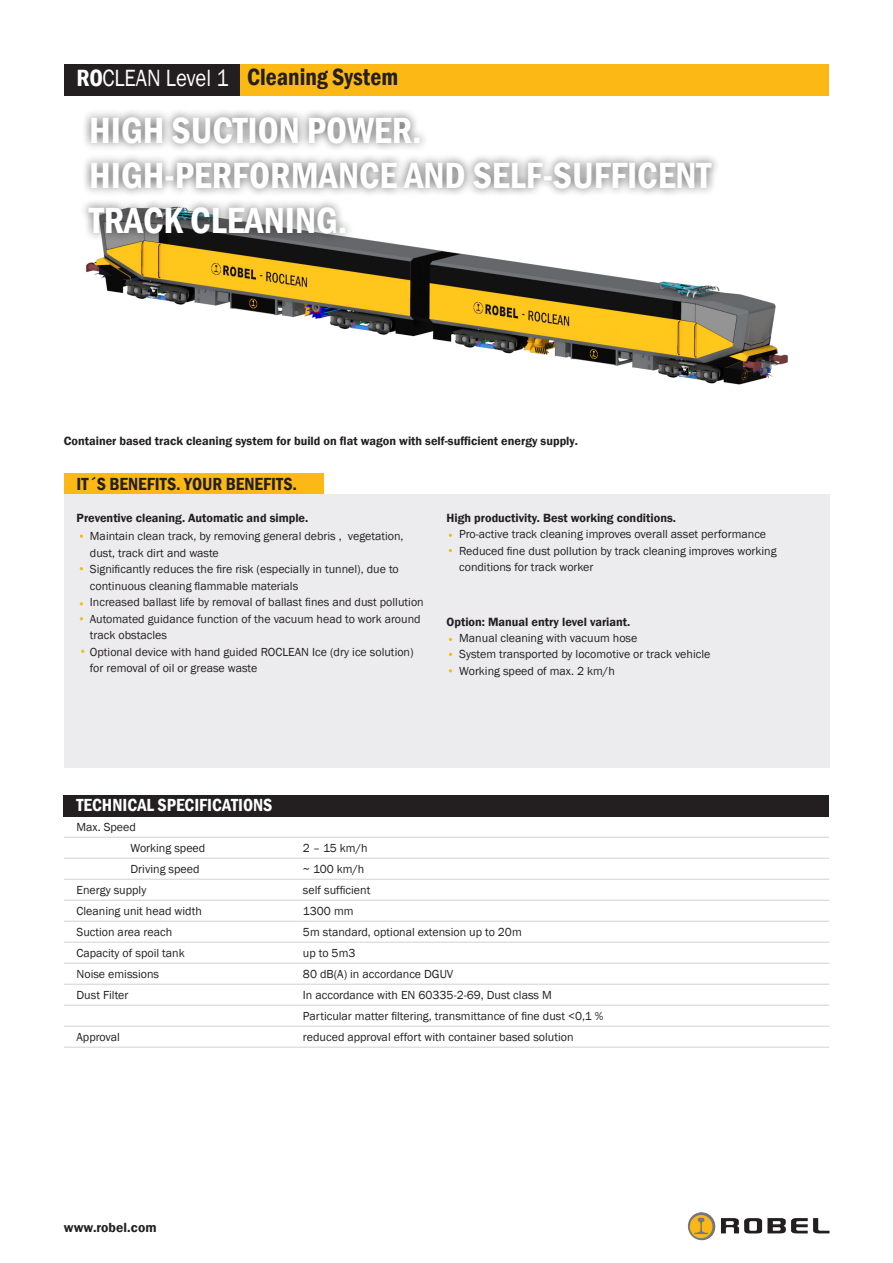
<style>
.page{position:relative;width:893px;height:1263px;background:#fff}
.page>*{position:absolute;margin:0;border:0;box-sizing:border-box;transform-origin:0 0}
.t1{font:600 condensed 37.5px/45px "Franklin Gothic";color:#fff}
.t2{font:600 condensed 24.15px "Franklin Gothic";color:#231f20}
.t3{font:24.15px "Franklin Gothic";color:#fff;scale:.86 1}
.t4{font:600 condensed 18px "Franklin Gothic";color:#231f20}
.t5{font:600 condensed 18px "Franklin Gothic";color:#fff}
.t6{font:600 13.65px "Franklin Gothic";color:#231f20}
.t7{font:600 12.3px "Franklin Gothic";color:#231f20}
.t8{font:12px/16.5px "Franklin Gothic";color:#231f20}
.s1{font-weight:600;font-stretch:condensed}
</style>
<div class="page">
<img style="left:688px;top:1212px;width:13px;height:20px">
<div style="left:64px;top:64px;width:176px;height:32px;background:#231f20"></div>
<div style="left:240px;top:64px;width:589px;height:32px;background:#fcb814"></div>
<div style="left:64px;top:473px;width:259px;height:21px;background:#fcb814"></div>
<div style="left:64px;top:494px;width:765px;height:273px;background:#ececee"></div>
<img style="left:86px;top:242px;width:702px;height:143px">
<svg style="left:80px;top:534px;width:3px;height:4px"></svg>
<div style="left:64px;top:795px;width:765px;height:21px;background:#231f20"></div>
<hr style="left:64px;top:837px;width:765px;height:1px;background:#d1d2d4">
<hr style="left:64px;top:858px;width:765px;height:1px;background:#d1d2d4">
<hr style="left:64px;top:963px;width:765px;height:1px;background:#d1d2d4">
<hr style="left:64px;top:942px;width:765px;height:1px;background:#d1d2d4">
<hr style="left:64px;top:921px;width:765px;height:1px;background:#d1d2d4">
<hr style="left:64px;top:900px;width:765px;height:1px;background:#d1d2d4">
<hr style="left:64px;top:879px;width:765px;height:1px;background:#d1d2d4">
<hr style="left:64px;top:1047px;width:765px;height:1px;background:#d1d2d4">
<hr style="left:64px;top:1026px;width:765px;height:1px;background:#d1d2d4">
<hr style="left:64px;top:1005px;width:765px;height:1px;background:#d1d2d4">
<hr style="left:64px;top:984px;width:765px;height:1px;background:#d1d2d4">
<div style="left:80px;top:108px;width:641px;height:134px;background:#231f20;opacity:.75"></div>
<p class="t3" style="left:76px;top:63px;width:178px"><span class="s1">RO</span>CLEAN Level 1</p>
<p class="t2" style="left:247px;top:61px;width:152px">Cleaning System</p>
<p class="t1" style="left:89px;top:107px;width:334px">HIGH SUCTION POWER.</p>
<p class="t1" style="left:89px;top:152px;width:624px">HIGH-PERFORMANCE AND SELF-SUFFICENT<br>TRACK CLEANING.</p>
<p class="t7" style="left:64px;top:433px;width:515px">Container based track cleaning system for build on flat wagon with self-sufficient energy supply.</p>
<p class="t4" style="left:77px;top:471px;width:222px">IT´S BENEFITS. YOUR BENEFITS.</p>
<p class="t7" style="left:77px;top:511px;width:233px">Preventive cleaning. Automatic and simple.</p>
<p class="t8" style="left:90px;top:528px;width:315px">Maintain clean track, by removing general debris , vegetation, dust, track dirt and waste</p>
<p class="t8" style="left:90px;top:561px;width:310px">Significantly reduces the fire risk (especially in tunnel), due to continuous cleaning flammable materials</p>
<p class="t8" style="left:90px;top:594px;width:335px">Increased ballast life by removal of ballast fines and dust pollution</p>
<p class="t8" style="left:90px;top:611px;width:332px">Automated guidance function of the vacuum head to work around track obstacles</p>
<p class="t8" style="left:90px;top:644px;width:325px">Optional device with hand guided ROCLEAN Ice (dry ice solution) for removal of oil or grease waste</p>
<p class="t7" style="left:447px;top:511px;width:231px">High productivity. Best working conditions.</p>
<p class="t8" style="left:459px;top:526px;width:309px">Pro-active track cleaning improves overall asset performance</p>
<p class="t8" style="left:459px;top:543px;width:319px">Reduced fine dust pollution by track cleaning improves working conditions for track worker</p>
<p class="t7" style="left:447px;top:614px;width:185px">Option: Manual entry level variant.</p>
<p class="t8" style="left:459px;top:630px;width:180px">Manual cleaning with vacuum hose</p>
<p class="t8" style="left:459px;top:646px;width:253px">System transported by locomotive or track vehicle</p>
<p class="t8" style="left:459px;top:663px;width:157px">Working speed of max. 2 km/h</p>
<p class="t5" style="left:77px;top:793px;width:197px">TECHNICAL SPECIFICATIONS</p>
<p class="t8" style="left:77px;top:819px;width:61px">Max. Speed</p>
<p class="t8" style="left:131px;top:840px;width:76px">Working speed</p>
<p class="t8" style="left:131px;top:861px;width:70px">Driving speed</p>
<p class="t8" style="left:77px;top:882px;width:71px">Energy supply</p>
<p class="t8" style="left:77px;top:903px;width:127px">Cleaning unit head width</p>
<p class="t8" style="left:77px;top:924px;width:97px">Suction area reach</p>
<p class="t8" style="left:77px;top:945px;width:110px">Capacity of spoil tank</p>
<p class="t8" style="left:77px;top:966px;width:84px">Noise emissions</p>
<p class="t8" style="left:77px;top:987px;width:53px">Dust Filter</p>
<p class="t8" style="left:77px;top:1029px;width:45px">Approval</p>
<p class="t8" style="left:303px;top:840px;width:66px">2 – 15 km/h</p>
<p class="t8" style="left:303px;top:861px;width:63px">~ 100 km/h</p>
<p class="t8" style="left:303px;top:882px;width:69px">self sufficient</p>
<p class="t8" style="left:303px;top:903px;width:52px">1300 mm</p>
<p class="t8" style="left:303px;top:924px;width:220px">5m standard, optional extension up to 20m</p>
<p class="t8" style="left:303px;top:945px;width:54px">up to 5m3</p>
<p class="t8" style="left:303px;top:966px;width:152px">80 dB(A) in accordance DGUV</p>
<p class="t8" style="left:303px;top:987px;width:250px">In accordance with EN 60335-2-69, Dust class M</p>
<p class="t8" style="left:303px;top:1008px;width:302px">Particular matter filtering, transmittance of fine dust &lt;0,1 %</p>
<p class="t8" style="left:303px;top:1029px;width:272px">reduced approval effort with container based solution</p>
<p class="t6" style="left:64px;top:1219px;width:94px">www.robel.com</p>
</div>
